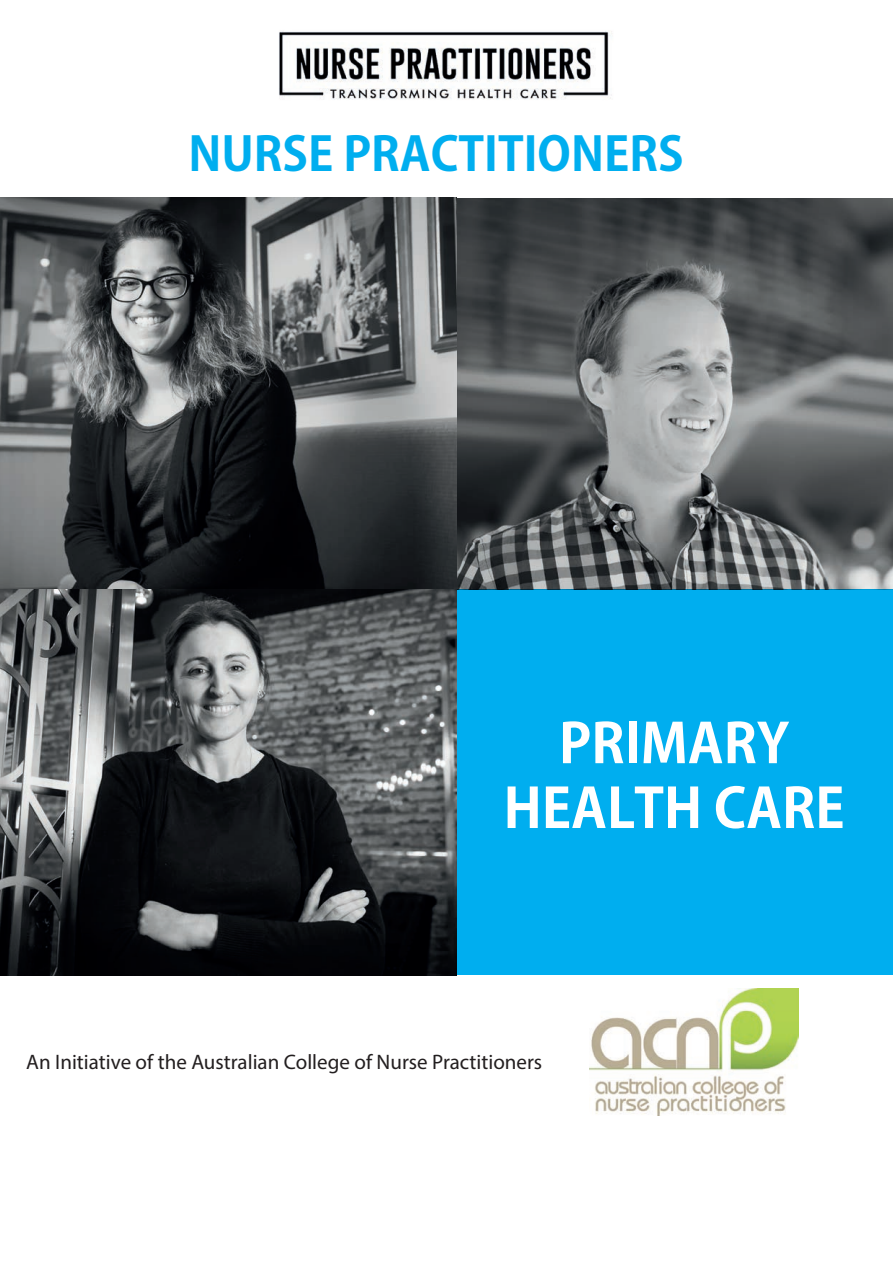
<style>
.page{position:relative;width:893px;height:1263px;background:#fff}
.page>*{position:absolute;margin:0;border:0;box-sizing:border-box;transform-origin:0 0}
.t1{font:700 54px/64.8px "Koz Go Pr 6 N";color:#fff;text-align:center}
.t2{font:700 46.5px "Koz Go Pr 6 N";color:#00aeef}
.t3{font:21px "Myriad Pro";color:#231f20}
</style>
<div class="page">
<img style="left:456px;top:198px;width:436px;height:391px">
<img style="left:279px;top:30px;width:333px;height:70px">
<div style="left:456px;top:589px;width:436px;height:386px;background:#00aeef"></div>
<img style="left:0;top:198px;width:456px;height:777px">
<img style="left:590px;top:988px;width:208px;height:128px">
<h2 class="t2" style="left:188px;top:128px;width:496px">NURSE PRACTITIONERS</h2>
<h1 class="t1" style="left:503px;top:712px;width:342px">PRIMARY<br>HEALTH CARE</h1>
<p class="t3" style="left:26px;top:1049px;width:517px">An Initiative of the Australian College of Nurse Practitioners</p>
</div>
